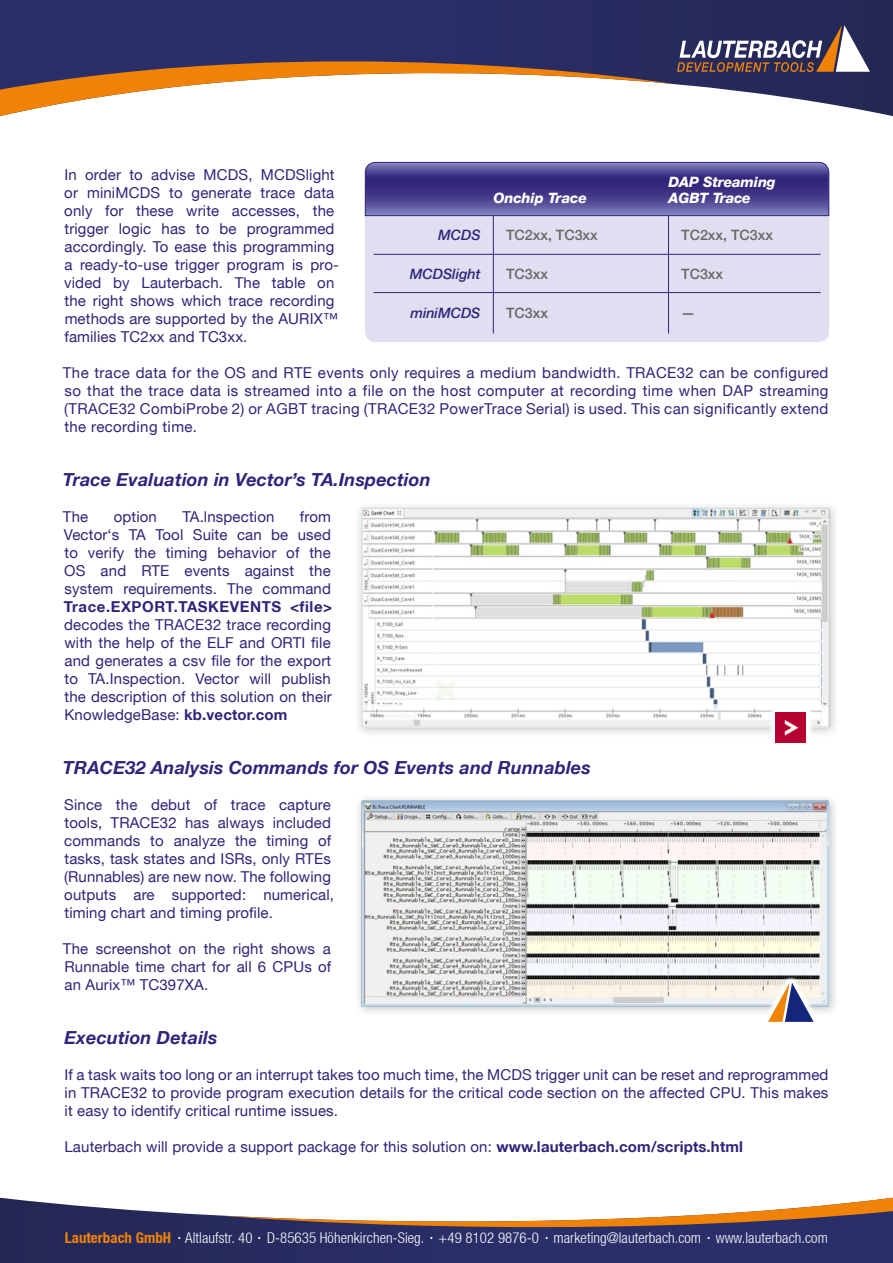
<style>
.page{position:relative;width:893px;height:1263px;background:#fff}
.page>*{position:absolute;margin:0;border:0;box-sizing:border-box;transform-origin:0 0}
.t1{font:italic 700 18px "Helvetica Neue LT";letter-spacing:.01em;color:#2e247a}
.t2{font:15px/18px "Helvetica Neue LT";letter-spacing:.01em;color:#2e247a;text-align:justify}
.t3{font:700 15px "Helvetica Neue LT";letter-spacing:.04em;color:#2e247a}
.t4{font:300 condensed 14.85px "Helvetica Neue LT";letter-spacing:.005em;color:#fff}
.t5{font:500 14.25px "Helvetica Neue LT";color:#686765}
.t6{font:italic 800 14.25px/16.5px "Helvetica Neue LT";letter-spacing:-.01em;color:#fff}
.t7{font:italic 500 14.25px "Helvetica Neue LT";color:#2e247a}
.s1{font-weight:700}
.s2{font-weight:700;color:#f08206}
</style>
<div class="page">
<svg style="left:0;top:0;width:893px;height:116px;background:#3d4171"></svg>
<svg style="left:0;top:33px;width:674px;height:83px"></svg>
<svg style="left:677px;top:25px;width:193px;height:47px"></svg>
<svg style="left:0;top:1198px;width:893px;height:65px;background:#373b6c"></svg>
<svg style="left:219px;top:1198px;width:674px;height:44px"></svg>
<div style="left:365px;top:162px;width:464px;height:180px;background:#e0dff1;border-radius:11px"></div>
<svg style="left:364px;top:162px;width:466px;height:54px;background:#504893"></svg>
<hr style="left:493px;top:216px;width:1px;height:38px;background:#2e247a">
<hr style="left:668px;top:216px;width:1px;height:38px;background:#2e247a">
<hr style="left:374px;top:254px;width:119px;height:1px;background:#2e247a">
<hr style="left:493px;top:254px;width:175px;height:1px;background:#2e247a">
<hr style="left:493px;top:255px;width:1px;height:37px;background:#2e247a">
<hr style="left:668px;top:254px;width:153px;height:1px;background:#2e247a">
<hr style="left:668px;top:255px;width:1px;height:37px;background:#2e247a">
<hr style="left:374px;top:292px;width:119px;height:1px;background:#2e247a">
<hr style="left:493px;top:292px;width:175px;height:1px;background:#2e247a">
<hr style="left:493px;top:293px;width:1px;height:40px;background:#2e247a">
<hr style="left:668px;top:292px;width:153px;height:1px;background:#2e247a">
<hr style="left:668px;top:293px;width:1px;height:40px;background:#2e247a">
<div style="left:354px;top:500px;width:486px;height:238px;background:#1d1d1b;opacity:.25"></div>
<img style="left:361px;top:508px;width:468px;height:219px">
<div style="left:768px;top:704px;width:46px;height:46px;background:#fff"></div>
<img style="left:776px;top:712px;width:30px;height:30px">
<div style="left:354px;top:792px;width:486px;height:225px;background:#1d1d1b;opacity:.25"></div>
<img style="left:361px;top:800px;width:468px;height:206px">
<svg style="left:761px;top:976px;width:60px;height:41px"></svg>
<svg style="left:768px;top:983px;width:46px;height:39px"></svg>
<p class="t2" style="left:64px;top:165px;width:276px;text-align:left">In order to advise MCDS, MCDSlight or miniMCDS to generate trace data only for these write accesses, the trigger logic has to be programmed accordingly. To ease this programming a ready-to-use trigger program is pro&shy;vided by Lauterbach. The table on the right shows which trace recording methods are supported by the AURIX™ families TC2xx and TC3xx.</p>
<p class="t2" style="left:63px;top:363px;width:767px">The trace data for the OS and RTE events only requires a medium bandwidth. TRACE32 can be configured so that the trace data is streamed into a file on the host computer at recording time when DAP streaming (TRACE32 CombiProbe 2) or AGBT tracing (TRACE32 PowerTrace Serial) is used. This can significantly extend the recording time.</p>
<p class="t1" style="left:63px;top:468px;width:369px">Trace Evaluation in Vector’s TA.Inspection</p>
<p class="t2" style="left:63px;top:507px;width:27px">The</p>
<p class="t2" style="left:114px;top:507px;width:45px">option</p>
<p class="t2" style="left:182px;top:507px;width:94px">TA.lnspection</p>
<p class="t6" style="left:668px;top:173px;width:109px">DAP Streaming<br>AGBT Trace</p>
<p class="t6" style="left:493px;top:190px;width:95px">Onchip Trace</p>
<p class="t7" style="left:438px;top:227px;width:44px">MCDS</p>
<p class="t5" style="left:506px;top:227px;width:93px">TC2xx, TC3xx</p>
<p class="t5" style="left:681px;top:227px;width:93px">TC2xx, TC3xx</p>
<p class="t7" style="left:410px;top:265px;width:72px">MCDSlight</p>
<p class="t5" style="left:506px;top:265px;width:43px">TC3xx</p>
<p class="t5" style="left:681px;top:265px;width:43px">TC3xx</p>
<p class="t7" style="left:410px;top:305px;width:72px">miniMCDS</p>
<p class="t5" style="left:506px;top:305px;width:43px">TC3xx</p>
<p class="t5" style="left:681px;top:305px;width:16px">—</p>
<p class="t2" style="left:64px;top:507px;width:269px;text-indent:236px">from Vector‘s TA Tool Suite can be used to verify the timing behavior of the OS and RTE events against the system requirements. The command</p>
<p class="t3" style="left:64px;top:597px;width:270px">Trace.EXPORT.TASKEVENTS &lt;file&gt;</p>
<p class="t2" style="left:64px;top:615px;width:269px">decodes the TRACE32 trace recording with the help of the ELF and ORTI file and generates a csv file for the export to TA.Inspection. Vector will publish the description of this solution on their KnowledgeBase: <span class="s1">kb.vector.com</span></p>
<p class="t1" style="left:63px;top:756px;width:529px">TRACE32 Analysis Commands for OS Events and Runnables</p>
<p class="t2" style="left:64px;top:795px;width:272px;text-align:left">Since the debut of trace capture tools, TRACE32 has always included commands to analyze the timing of tasks, task states and ISRs, only RTEs (Runnables) are new now. The following outputs are supported: numerical, timing chart and timing profile.</p>
<p class="t2" style="left:63px;top:939px;width:270px">The screenshot on the right shows a Runnable time chart for all 6 CPUs of an Aurix™ TC397XA.</p>
<p class="t1" style="left:64px;top:1026px;width:154px">Execution Details</p>
<p class="t2" style="left:64px;top:1065px;width:766px">If a task waits too long or an interrupt takes too much time, the MCDS trigger unit can be reset and reprogrammed in TRACE32 to provide program execution details for the critical code section on the affected CPU. This makes it easy to identify critical runtime issues.</p>
<p class="t2" style="left:64px;top:1137px;width:680px">Lauterbach will provide a support package for this solution on: <span class="s1">www.lauterbach.com/scripts.html</span></p>
<p class="t4" style="left:65px;top:1229px;width:764px"><span class="s2">Lauterbach GmbH</span> Altlaufstr. 40 D-85635 Höhenkirchen-Sieg. +49 8102 9876-0 marketing@lauterbach.com www.lauterbach.com</p>
</div>
